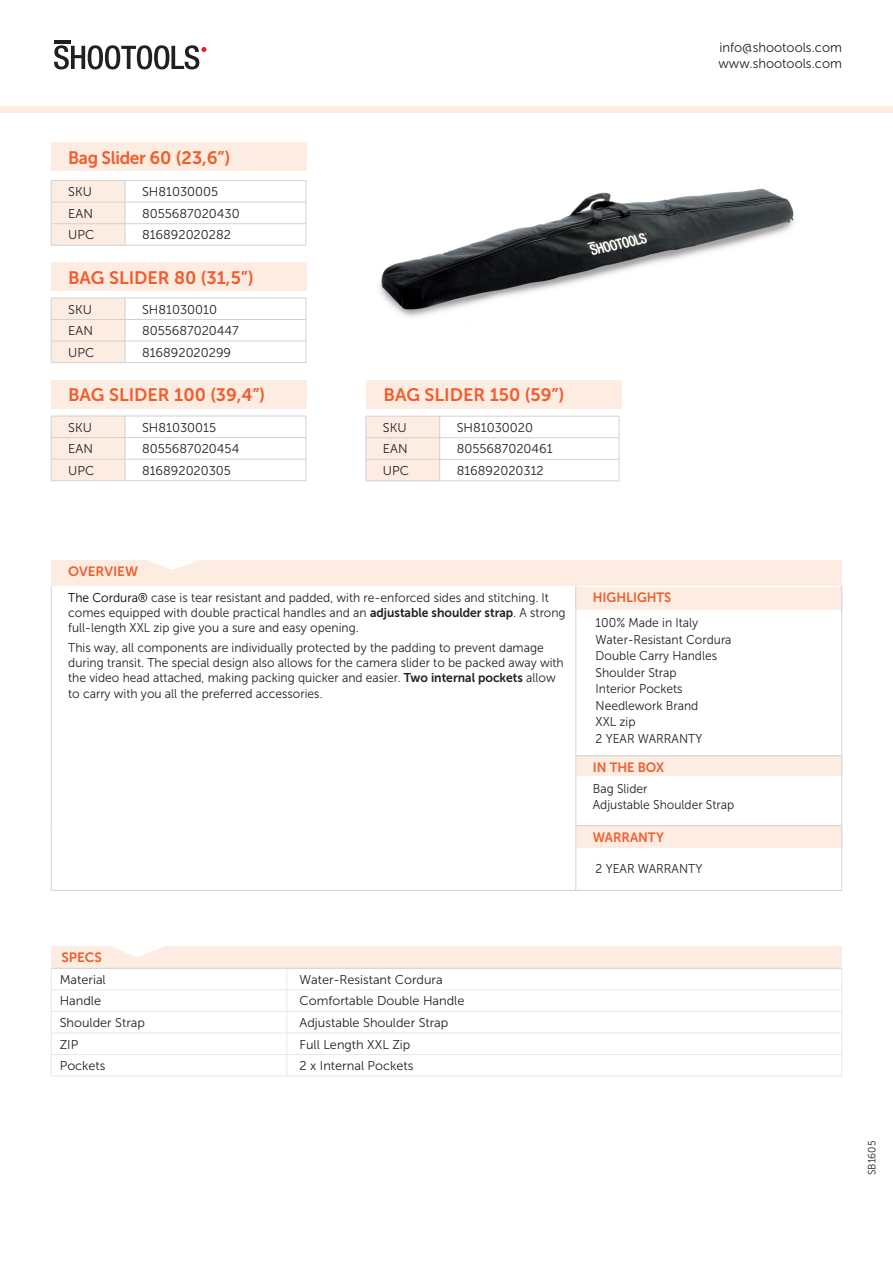
<style>
.page{position:relative;width:893px;height:1263px;background:#fff}
.page>*{position:absolute;margin:0;border:0;box-sizing:border-box;transform-origin:0 0}
.t1{font:18px "Museo Sans 700";color:#f15d2c}
.t2{font:18px "Museo Sans 700";letter-spacing:-.02em;color:#f15d2c;scale:.96 1}
.t3{font:13.5px "Museo Sans 300";color:#231f20;scale:.96 1}
.t4{font:13.5px "Museo Sans 700";color:#f15d2c;scale:.95 1}
.t5{font:13.5px "Museo Sans 700";color:#f15d2c}
.t6{font:12.75px/15.3px "Museo Sans 300";color:#231f20;scale:.95 1}
.t7{font:12.75px "Museo Sans 300";color:#231f20}
.t8{font:10.5px "Museo Sans 300";color:#231f20;scale:.96 1}
.s1{color:#000}
.s2{font-family:"Museo Sans 700"}
</style>
<div class="page">
<hr style="left:54px;top:40px;width:17px;height:3px;background:#231f20">
<svg style="left:54px;top:45px;width:152px;height:24px"></svg>
<div style="left:0;top:107px;width:893px;height:6px;background:#fdece2"></div>
<img style="left:379px;top:188px;width:416px;height:129px">
<div style="left:575px;top:588px;width:267px;height:22px;background:#fdece2"></div>
<div style="left:576px;top:756px;width:266px;height:20px;background:#fdece2"></div>
<div style="left:576px;top:825px;width:266px;height:22px;background:#fdece2"></div>
<div style="left:51px;top:143px;width:255px;height:28px;background:#fdece2"></div>
<div style="left:51px;top:263px;width:255px;height:28px;background:#fdece2"></div>
<div style="left:51px;top:380px;width:255px;height:28px;background:#fdece2"></div>
<div style="left:367px;top:380px;width:255px;height:28px;background:#fdece2"></div>
<div style="left:51px;top:560px;width:791px;height:26px;background:#fdece2"></div>
<hr style="left:51px;top:586px;width:1px;height:170px;background:#d1d2d4">
<hr style="left:51px;top:756px;width:1px;height:70px;background:#d1d2d4">
<hr style="left:51px;top:826px;width:1px;height:64px;background:#d1d2d4">
<hr style="left:576px;top:586px;width:1px;height:170px;background:#d1d2d4">
<hr style="left:576px;top:756px;width:1px;height:69px;background:#d1d2d4">
<hr style="left:576px;top:826px;width:1px;height:64px;background:#d1d2d4">
<hr style="left:841px;top:586px;width:1px;height:170px;background:#d1d2d4">
<hr style="left:841px;top:756px;width:1px;height:69px;background:#d1d2d4">
<hr style="left:841px;top:826px;width:1px;height:64px;background:#d1d2d4">
<hr style="left:51px;top:890px;width:525px;height:1px;background:#d1d2d4">
<hr style="left:576px;top:755px;width:266px;height:1px;background:#d1d2d4">
<hr style="left:576px;top:825px;width:266px;height:1px;background:#d1d2d4">
<hr style="left:576px;top:890px;width:266px;height:1px;background:#d1d2d4">
<svg style="left:148px;top:560px;width:51px;height:10px"></svg>
<div style="left:51px;top:946px;width:791px;height:22px;background:#fdece2"></div>
<hr style="left:51px;top:989px;width:236px;height:1px;background:#e6e7e9">
<hr style="left:287px;top:989px;width:555px;height:1px;background:#e6e7e9">
<hr style="left:51px;top:1011px;width:236px;height:1px;background:#e6e7e9">
<hr style="left:287px;top:1011px;width:555px;height:1px;background:#e6e7e9">
<hr style="left:51px;top:1033px;width:236px;height:1px;background:#e6e7e9">
<hr style="left:287px;top:1033px;width:555px;height:1px;background:#e6e7e9">
<hr style="left:51px;top:1054px;width:236px;height:1px;background:#e6e7e9">
<hr style="left:287px;top:1054px;width:555px;height:1px;background:#e6e7e9">
<hr style="left:51px;top:1076px;width:236px;height:1px;background:#e6e7e9">
<hr style="left:287px;top:1076px;width:555px;height:1px;background:#e6e7e9">
<hr style="left:51px;top:968px;width:236px;height:1px;background:#d1d2d4">
<hr style="left:287px;top:968px;width:555px;height:1px;background:#d1d2d4">
<svg style="left:51px;top:968px;width:1px;height:108px"></svg>
<svg style="left:841px;top:968px;width:1px;height:108px"></svg>
<svg style="left:112px;top:946px;width:52px;height:11px"></svg>
<hr style="left:125px;top:202px;width:181px;height:1px;background:#d1d2d4">
<hr style="left:125px;top:223px;width:181px;height:1px;background:#d1d2d4">
<hr style="left:51px;top:180px;width:74px;height:1px;background:#d1d2d4">
<hr style="left:51px;top:245px;width:74px;height:1px;background:#d1d2d4">
<hr style="left:125px;top:180px;width:181px;height:1px;background:#d1d2d4">
<svg style="left:51px;top:181px;width:75px;height:64px;background:#faeae1"></svg>
<svg style="left:306px;top:181px;width:1px;height:64px"></svg>
<hr style="left:125px;top:245px;width:181px;height:1px;background:#d1d2d4">
<hr style="left:125px;top:319px;width:181px;height:1px;background:#d1d2d4">
<hr style="left:125px;top:341px;width:181px;height:1px;background:#d1d2d4">
<hr style="left:125px;top:298px;width:181px;height:1px;background:#d1d2d4">
<svg style="left:51px;top:298px;width:75px;height:65px;background:#f9eae1"></svg>
<svg style="left:306px;top:298px;width:1px;height:64px"></svg>
<hr style="left:125px;top:362px;width:181px;height:1px;background:#d1d2d4">
<hr style="left:125px;top:437px;width:181px;height:1px;background:#d1d2d4">
<hr style="left:125px;top:459px;width:181px;height:1px;background:#d1d2d4">
<hr style="left:125px;top:416px;width:181px;height:1px;background:#d1d2d4">
<svg style="left:51px;top:416px;width:75px;height:65px;background:#f9eae1"></svg>
<svg style="left:306px;top:416px;width:1px;height:64px"></svg>
<hr style="left:125px;top:480px;width:181px;height:1px;background:#d1d2d4">
<hr style="left:440px;top:437px;width:179px;height:1px;background:#d1d2d4">
<hr style="left:440px;top:459px;width:179px;height:1px;background:#d1d2d4">
<hr style="left:366px;top:481px;width:74px;height:1px;background:#d1d2d4">
<hr style="left:440px;top:416px;width:179px;height:1px;background:#d1d2d4">
<svg style="left:366px;top:416px;width:74px;height:65px;background:#faeae1"></svg>
<svg style="left:619px;top:416px;width:1px;height:65px"></svg>
<hr style="left:440px;top:481px;width:179px;height:1px;background:#d1d2d4">
<p class="t2" style="left:68px;top:147px;width:171px">Bag Slider 60 (23,6”)</p>
<p class="t7" style="left:68px;top:185px;width:25px">SKU</p>
<p class="t7" style="left:142px;top:185px;width:78px">SH81030005</p>
<p class="t7" style="left:68px;top:206px;width:26px">EAN</p>
<p class="t7" style="left:142px;top:206px;width:99px">8055687020430</p>
<p class="t7" style="left:68px;top:228px;width:28px">UPC</p>
<p class="t7" style="left:142px;top:228px;width:90px">816892020282</p>
<p class="t1" style="left:68px;top:267px;width:187px">BAG SLIDER 80 (31,5”)</p>
<p class="t7" style="left:68px;top:302px;width:25px">SKU</p>
<p class="t7" style="left:142px;top:302px;width:77px">SH81030010</p>
<p class="t7" style="left:68px;top:324px;width:26px">EAN</p>
<p class="t7" style="left:142px;top:324px;width:98px">8055687020447</p>
<p class="t7" style="left:68px;top:345px;width:28px">UPC</p>
<p class="t7" style="left:142px;top:345px;width:91px">816892020299</p>
<p class="t1" style="left:68px;top:385px;width:199px">BAG SLIDER 100 (39,4”)</p>
<p class="t1" style="left:384px;top:385px;width:182px">BAG SLIDER 150 (59”)</p>
<p class="t7" style="left:68px;top:420px;width:25px">SKU</p>
<p class="t7" style="left:142px;top:420px;width:76px">SH81030015</p>
<p class="t7" style="left:68px;top:442px;width:26px">EAN</p>
<p class="t7" style="left:142px;top:442px;width:99px">8055687020454</p>
<p class="t7" style="left:68px;top:463px;width:28px">UPC</p>
<p class="t7" style="left:142px;top:463px;width:91px">816892020305</p>
<p class="t7" style="left:383px;top:420px;width:25px">SKU</p>
<p class="t7" style="left:457px;top:420px;width:78px">SH81030020</p>
<p class="t7" style="left:383px;top:442px;width:26px">EAN</p>
<p class="t7" style="left:457px;top:442px;width:98px">8055687020461</p>
<p class="t7" style="left:383px;top:464px;width:28px">UPC</p>
<p class="t7" style="left:457px;top:464px;width:89px">816892020312</p>
<p class="t3" style="left:719px;top:40px;width:129px">info@shootools.com</p>
<p class="t3" style="left:719px;top:56px;width:130px">www.shootools.com</p>
<p class="t5" style="left:68px;top:564px;width:71px">OVERVIEW</p>
<p class="t6" style="left:68px;top:590px;width:525px"><span class="s1">The Cordura®</span> case is tear resistant and padded, with re-enforced sides and stitching. It comes equipped with double practical handles and an <span class="s2">adjustable shoulder strap</span>. A strong full-length XXL zip give you a sure and easy opening.</p>
<p class="t6" style="left:68px;top:640px;width:523px">This way, all components are individually protected by the padding to prevent damage during transit. The special design also allows for the camera slider to be packed away with the video head attached, making packing quicker and easier. <span class="s2">Two internal pockets</span> allow to carry with you all the preferred accessories.</p>
<p class="t4" style="left:593px;top:590px;width:84px">HIGHLIGHTS</p>
<p class="t6" style="left:596px;top:615px;width:109px">100% Made in Italy</p>
<p class="t6" style="left:596px;top:632px;width:145px">Water-Resistant Cordura</p>
<p class="t6" style="left:596px;top:648px;width:129px">Double Carry Handles</p>
<p class="t6" style="left:596px;top:665px;width:87px">Shoulder Strap</p>
<p class="t6" style="left:596px;top:681px;width:93px">Interior Pockets</p>
<p class="t6" style="left:596px;top:698px;width:110px">Needlework Brand</p>
<p class="t6" style="left:596px;top:714px;width:44px">XXL zip</p>
<p class="t6" style="left:596px;top:731px;width:114px">2 YEAR WARRANTY</p>
<p class="t4" style="left:593px;top:760px;width:77px">IN THE BOX</p>
<p class="t6" style="left:593px;top:781px;width:59px">Bag Slider</p>
<p class="t6" style="left:593px;top:797px;width:150px">Adjustable Shoulder Strap</p>
<p class="t4" style="left:593px;top:830px;width:76px">WARRANTY</p>
<p class="t6" style="left:596px;top:861px;width:114px">2 YEAR WARRANTY</p>
<p class="t5" style="left:61px;top:950px;width:42px">SPECS</p>
<p class="t7" style="left:60px;top:972px;width:48px">Material</p>
<p class="t7" style="left:300px;top:972px;width:145px">Water-Resistant Cordura</p>
<p class="t7" style="left:60px;top:994px;width:43px">Handle</p>
<p class="t7" style="left:300px;top:994px;width:166px">Comfortable Double Handle</p>
<p class="t7" style="left:60px;top:1016px;width:87px">Shoulder Strap</p>
<p class="t7" style="left:300px;top:1016px;width:150px">Adjustable Shoulder Strap</p>
<p class="t7" style="left:60px;top:1037px;width:20px">ZIP</p>
<p class="t7" style="left:300px;top:1037px;width:112px">Full Length XXL Zip</p>
<p class="t7" style="left:60px;top:1059px;width:47px">Pockets</p>
<p class="t7" style="left:300px;top:1059px;width:115px">2 x Internal Pockets</p>
<p class="t8" style="left:866px;top:1175px;width:37px;rotate:-90deg">SB1605</p>
</div>
